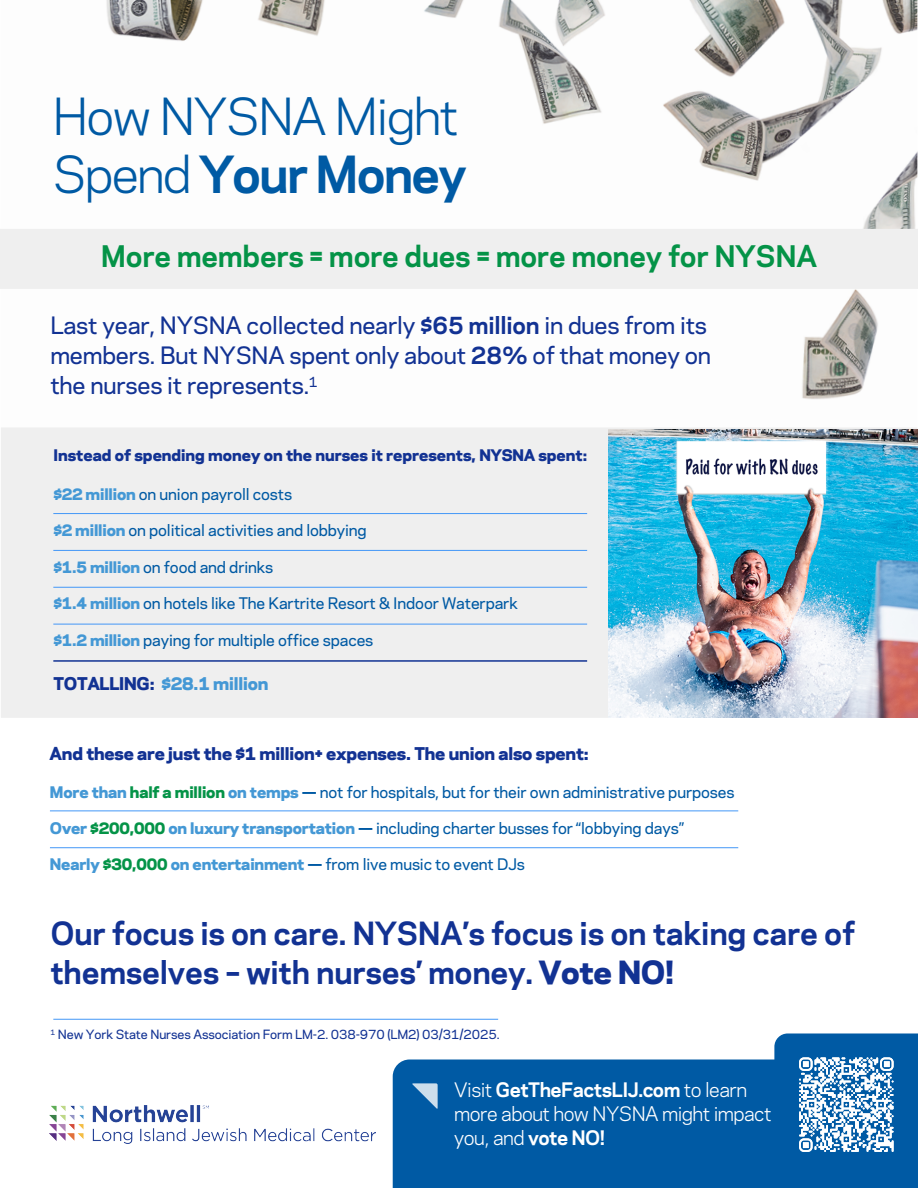
<style>
.page{position:relative;width:918px;height:1188px;background:#fff}
.page>*{position:absolute;margin:0;border:0;box-sizing:border-box;transform-origin:0 0}
.t1{font:48px/58.5px "Galaxie Polaris";letter-spacing:-.04em;color:#005aa4}
.t2{font:700 30px/39px "Galaxie Polaris";letter-spacing:-.01em;color:#123293}
.t3{font:700 27.9px "Galaxie Polaris";letter-spacing:-.01em;color:#049347}
.t4{font:500 22.5px/30px "Galaxie Polaris";letter-spacing:-.01em;color:#123293}
.t5{font:18.75px/24px "Galaxie Polaris";letter-spacing:-.03em;color:#fff}
.t6{font:800 16.5px "Galaxie Polaris";letter-spacing:-.01em;color:#123293}
.t7{font:800 16.5px "Galaxie Polaris";letter-spacing:-.01em;color:#4498d5}
.t8{font:500 15px "Galaxie Polaris";letter-spacing:-.01em;color:#005aa4}
.t9{font:800 15px "Galaxie Polaris";color:#123293}
.t10{font:500 12px "Galaxie Polaris";letter-spacing:-.01em;color:#123293}
.s1{font-weight:700}
.s2{font-weight:800;color:#4498d5}
.s3{color:#123293}
.s4{font-weight:800;color:#049347}
.s5{font-weight:800}
</style>
<div class="page">
<img style="left:106px;top:0;width:811px;height:400px">
<div style="left:0;top:229px;width:918px;height:60px;background:#efefef"></div>
<div style="left:1px;top:428px;width:916px;height:290px;background:#efefef"></div>
<img style="left:50px;top:1105px;width:326px;height:39px">
<div style="left:393px;top:1060px;width:381px;height:128px;background:#005aa4"></div>
<svg style="left:412px;top:1083px;width:26px;height:26px"></svg>
<svg style="left:774px;top:1033px;width:144px;height:155px;background:#377db7"></svg>
<hr style="left:53px;top:513px;width:534px;height:1px;background:#4397f7">
<hr style="left:53px;top:550px;width:534px;height:1px;background:#4397f7">
<hr style="left:53px;top:587px;width:534px;height:1px;background:#4397f7">
<hr style="left:53px;top:1019px;width:445px;height:1px;background:#4397f7">
<hr style="left:53px;top:624px;width:534px;height:1px;background:#4397f7">
<hr style="left:53px;top:660px;width:534px;height:2px;background:#123293">
<hr style="left:50px;top:811px;width:688px;height:1px;background:#4397f7">
<hr style="left:50px;top:847px;width:688px;height:1px;background:#4397f7">
<img style="left:608px;top:429px;width:309px;height:289px">
<h1 class="t1" style="left:52px;top:84px;width:416px">How NYSNA Might<br>Spend <span class="s1">Your Money</span></h1>
<h3 class="t3" style="left:101px;top:236px;width:718px">More members = more dues = more money for NYSNA</h3>
<h3 class="t4" style="left:50px;top:309px;width:662px">Last year, NYSNA collected nearly <span class="s1">$65 million</span> in dues from its members. But NYSNA spent only about <span class="s1">28%</span> of that money on the nurses it represents.<sup>1</sup></h3>
<p class="t9" style="left:53px;top:444px;width:535px">Instead of spending money on the nurses it represents, NYSNA spent:</p>
<p class="t8" style="left:53px;top:483px;width:240px"><span class="s2">$22 million</span> on union payroll costs</p>
<p class="t8" style="left:53px;top:519px;width:315px"><span class="s2">$2 million</span> on political activities and lobbying</p>
<p class="t8" style="left:53px;top:556px;width:221px"><span class="s2">$1.5 million</span> on food and drinks</p>
<p class="t8" style="left:53px;top:592px;width:466px"><span class="s2">$1.4 million</span> on hotels like The Kartrite Resort &amp; Indoor Waterpark</p>
<p class="t8" style="left:53px;top:629px;width:322px"><span class="s2">$1.2 million</span> paying for multiple office spaces</p>
<p class="t7" style="left:53px;top:671px;width:217px"><span class="s3">TOTALLING:</span> $28.1 million</p>
<p class="t6" style="left:50px;top:741px;width:540px">And these are just the $1 million+ expenses. The union also spent:</p>
<p class="t8" style="left:50px;top:781px;width:686px"><span class="s2">More than</span> <span class="s4">half a million</span> <span class="s2">on temps</span> <span class="s1">—</span> not for hospitals, but for their own administrative purposes</p>
<p class="t8" style="left:50px;top:817px;width:635px"><span class="s2">Over</span> <span class="s4">$200,000</span> <span class="s2">on luxury transportation</span> <span class="s1">—</span> including charter busses for “lobbying days”</p>
<p class="t8" style="left:50px;top:853px;width:477px"><span class="s2">Nearly</span> <span class="s4">$30,000</span> <span class="s2">on entertainment</span> <span class="s1">—</span> from live music to event DJs</p>
<h2 class="t2" style="left:50px;top:912px;width:806px">Our focus is on care. NYSNA’s focus is on taking care of themselves – with nurses’ money. <span class="s5">Vote NO!</span></h2>
<p class="t10" style="left:50px;top:1026px;width:451px"><sup>1</sup> New York State Nurses Association Form LM-2. 038-970 (LM2) 03/31/2025.</p>
<p class="t5" style="left:454px;top:1076px;width:319px">Visit <span class="s1">GetTheFactsLIJ.com</span> to learn more about how NYSNA might impact you, and <span class="s1">vote NO!</span></p>
</div>
